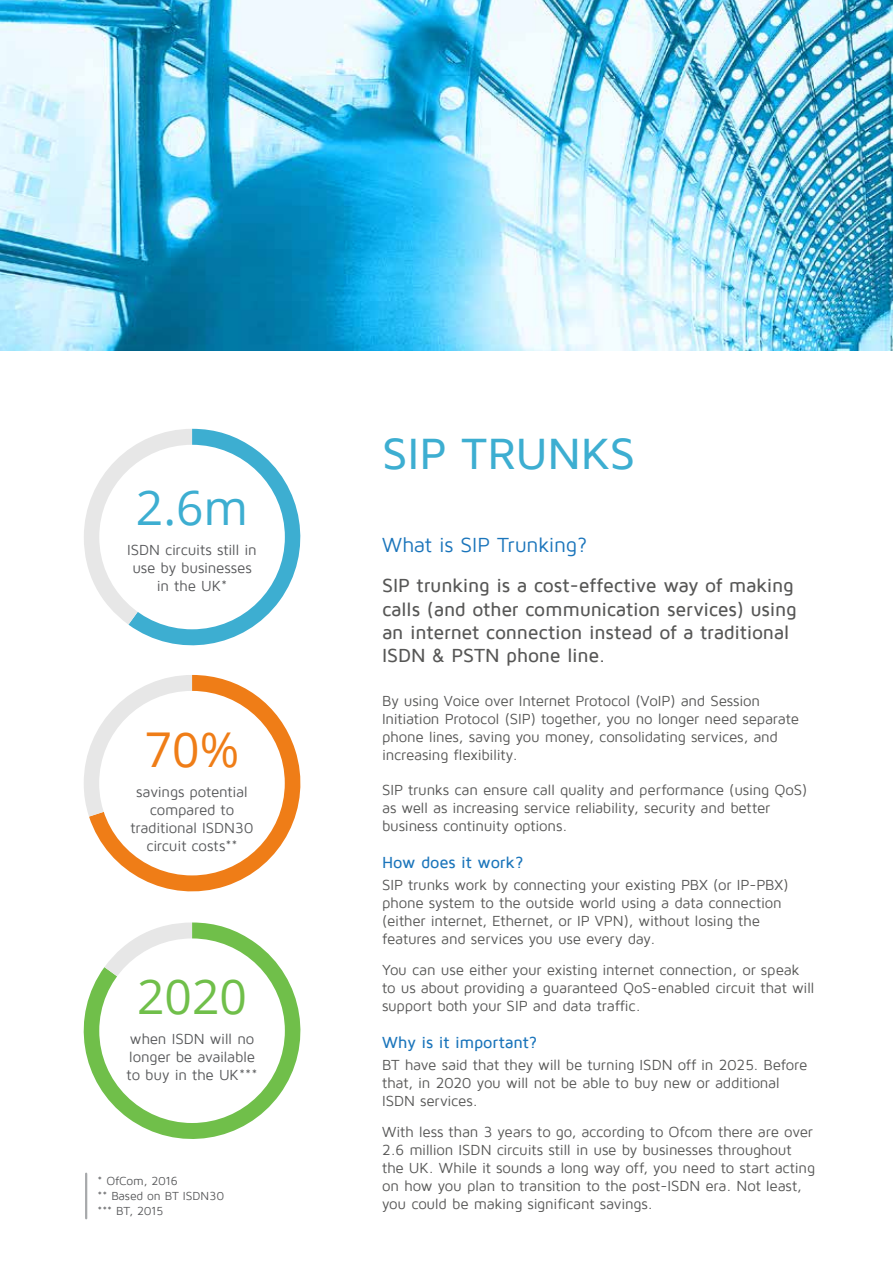
<style>
.page{position:relative;width:893px;height:1263px;background:#fff}
.page>*{position:absolute;margin:0;border:0;box-sizing:border-box;transform-origin:0 0}
.t1{font:48px "Open Sans";color:#3daed1}
.t2{font:48px "Open Sans";color:#70bf4a}
.t3{font:48px "Open Sans";color:#ef7d17}
.t4{font:500 45px "Maven Pro";color:#3daed1}
.t5{font:21px "Maven Pro";letter-spacing:-.015em;color:#1b75bb}
.t6{font:500 19.5px/23.4px "Maven Pro";letter-spacing:-.015em;color:#575756}
.t7{font:500 16.5px "Maven Pro";letter-spacing:-.01em;color:#1b75bb}
.t8{font:15px/18px "Maven Pro";letter-spacing:-.015em;color:#575756}
.t9{font:15px/18px "Maven Pro";letter-spacing:-.015em;color:#58595b;text-align:center}
.t10{font:12px/15px "Maven Pro";letter-spacing:-.015em;color:#58595b}
</style>
<div class="page">
<img style="left:0;top:0;width:893px;height:351px">
<hr style="left:85px;top:1174px;width:2px;height:44px;background:#a7a9ab">
<svg style="left:84px;top:429px;width:217px;height:217px"></svg>
<div style="left:99px;top:445px;width:186px;height:184px;background:#fff;border-radius:50%"></div>
<svg style="left:83px;top:922px;width:218px;height:217px"></svg>
<svg style="left:104px;top:922px;width:88px;height:61px"></svg>
<div style="left:99px;top:938px;width:186px;height:185px;background:#fff;border-radius:50%"></div>
<svg style="left:89px;top:675px;width:212px;height:217px"></svg>
<svg style="left:84px;top:675px;width:108px;height:141px"></svg>
<div style="left:99px;top:691px;width:186px;height:184px;background:#fff;border-radius:50%"></div>
<h1 class="t1" style="left:136px;top:475px;width:114px">2.6m</h1>
<p class="t9" style="left:127px;top:541px;width:131px">ISDN circuits still in use by businesses in the UK*</p>
<h1 class="t3" style="left:145px;top:717px;width:96px">70%</h1>
<p class="t9" style="left:130px;top:783px;width:125px">savings potential compared to traditional ISDN30 circuit costs**</p>
<h1 class="t2" style="left:137px;top:964px;width:111px">2020</h1>
<p class="t9" style="left:127px;top:1030px;width:132px;text-align:left">when ISDN will no longer be available to buy in the UK***</p>
<p class="t10" style="left:97px;top:1174px;width:128px">* OfCom, 2016<br>** Based on BT ISDN30 *** BT, 2015</p>
<h2 class="t4" style="left:382px;top:430px;width:255px">SIP TRUNKS</h2>
<h3 class="t5" style="left:382px;top:534px;width:207px">What is SIP Trunking?</h3>
<h3 class="t6" style="left:382px;top:574px;width:416px">SIP trunking is a cost-effective way of making calls (and other communication services) using an internet connection instead of a traditional ISDN &amp; PSTN phone line.</h3>
<p class="t8" style="left:382px;top:692px;width:419px">By using Voice over Internet Protocol (VoIP) and Session Initiation Protocol (SIP) together, you no longer need separate phone lines, saving you money, consolidating services, and increasing flexibility.</p>
<p class="t8" style="left:382px;top:781px;width:427px">SIP trunks can ensure call quality and performance (using QoS) as well as increasing service reliability, security and better business continuity options.</p>
<p class="t7" style="left:382px;top:853px;width:143px">How does it work?</p>
<p class="t8" style="left:382px;top:876px;width:408px">SIP trunks work by connecting your existing PBX (or IP-PBX) phone system to the outside world using a data connection (either internet, Ethernet, or IP VPN), without losing the features and services you use every day.</p>
<p class="t8" style="left:382px;top:961px;width:434px">You can use either your existing internet connection, or speak to us about providing a guaranteed QoS-enabled circuit that will support both your SIP and data traffic.</p>
<p class="t7" style="left:382px;top:1033px;width:157px">Why is it important?</p>
<p class="t8" style="left:382px;top:1056px;width:427px">BT have said that they will be turning ISDN off in 2025. Before that, in 2020 you will not be able to buy new or additional<br>ISDN services.</p>
<p class="t8" style="left:382px;top:1123px;width:435px">With less than 3 years to go, according to Ofcom there are over 2.6 million ISDN circuits still in use by businesses throughout the UK. While it sounds a long way off, you need to start acting on how you plan to transition to the post-ISDN era. Not least, you could be making significant savings.</p>
</div>
